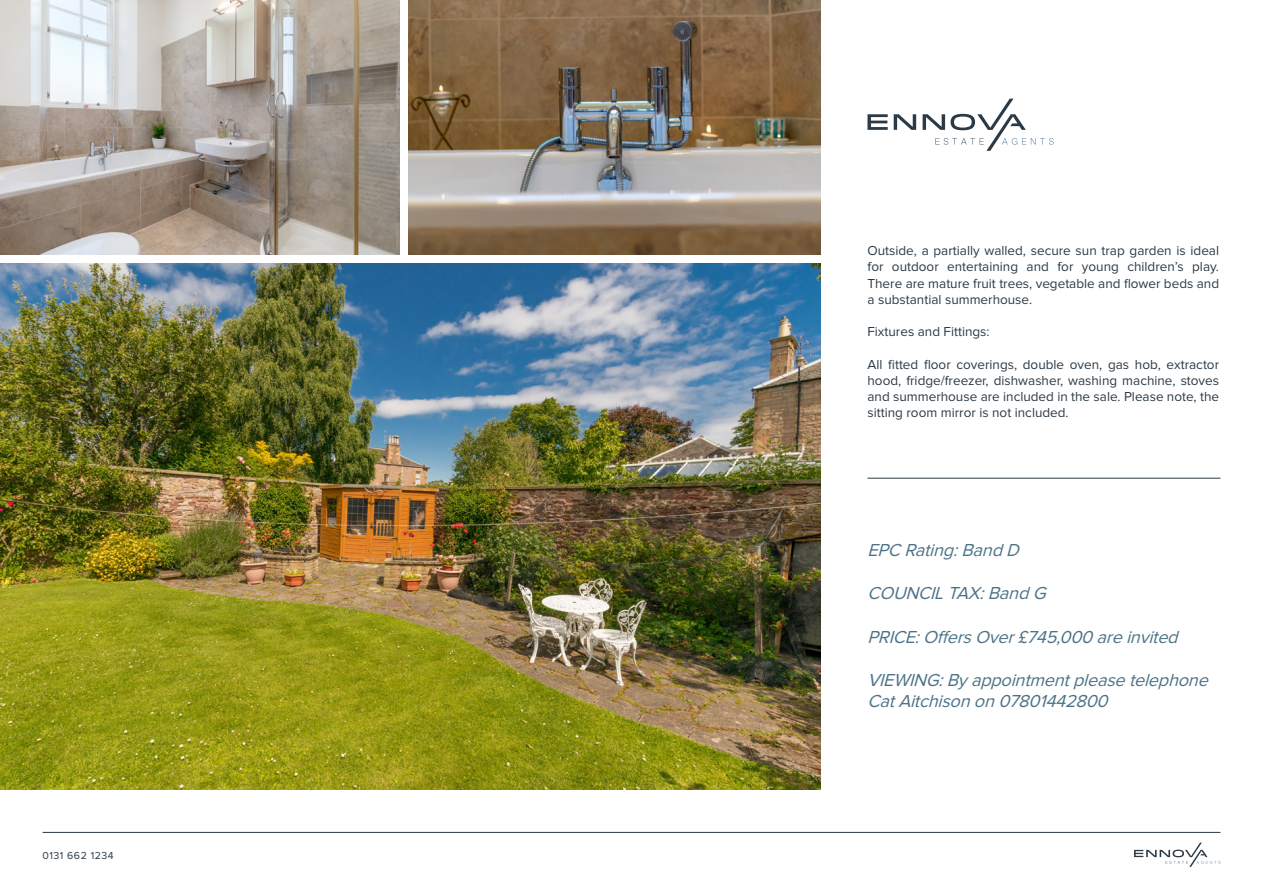
<style>
.page{position:relative;width:1263px;height:893px;background:#fff}
.page>*{position:absolute;margin:0;border:0;box-sizing:border-box;transform-origin:0 0}
.t1{font:italic 18px/21.6px "Proxima Nova";color:#4c7387}
.t2{font:13.5px/16.2px "Proxima Nova";color:#2b3a45;text-align:justify}
.t3{font:10.5px "Proxima Nova";letter-spacing:.05em;color:#2b3a45}
</style>
<div class="page">
<svg style="left:867px;top:114px;width:21px;height:16px"></svg>
<svg style="left:894px;top:114px;width:22px;height:16px"></svg>
<svg style="left:923px;top:99px;width:130px;height:52px"></svg>
<svg style="left:1134px;top:843px;width:86px;height:24px"></svg>
<hr style="left:43px;top:832px;width:1177px;height:1px;background:#2b3a45">
<img style="left:0;top:263px;width:821px;height:526px">
<img style="left:0;top:0;width:400px;height:255px">
<img style="left:408px;top:0;width:413px;height:255px">
<hr style="left:867px;top:478px;width:353px;height:1px;background:#2b3a45">
<p class="t3" style="left:43px;top:850px;width:73px">0131 662 1234</p>
<p class="t2" style="left:867px;top:243px;width:353px">Outside, a partially walled, secure sun trap garden is ideal for outdoor entertaining and for young children’s play.<br>There are mature fruit trees, vegetable and flower beds and a substantial summerhouse.</p>
<p class="t2" style="left:867px;top:324px;width:124px">Fixtures and Fittings:</p>
<p class="t2" style="left:867px;top:357px;width:353px">All fitted floor coverings, double oven, gas hob, extractor hood, fridge/freezer, dishwasher, washing machine, stoves and summerhouse are included in the sale. Please note, the sitting room mirror is not included.</p>
<p class="t1" style="left:867px;top:540px;width:158px">EPC Rating:Band D</p>
<p class="t1" style="left:867px;top:583px;width:184px">COUNCILTAX:Band G</p>
<p class="t1" style="left:867px;top:627px;width:316px">PRICE:OffersOver£745,000 are invited</p>
<p class="t1" style="left:867px;top:670px;width:347px">VIEWING:By appointmentplease telephone<br>CatAitchison on 07801442800</p>
</div>
